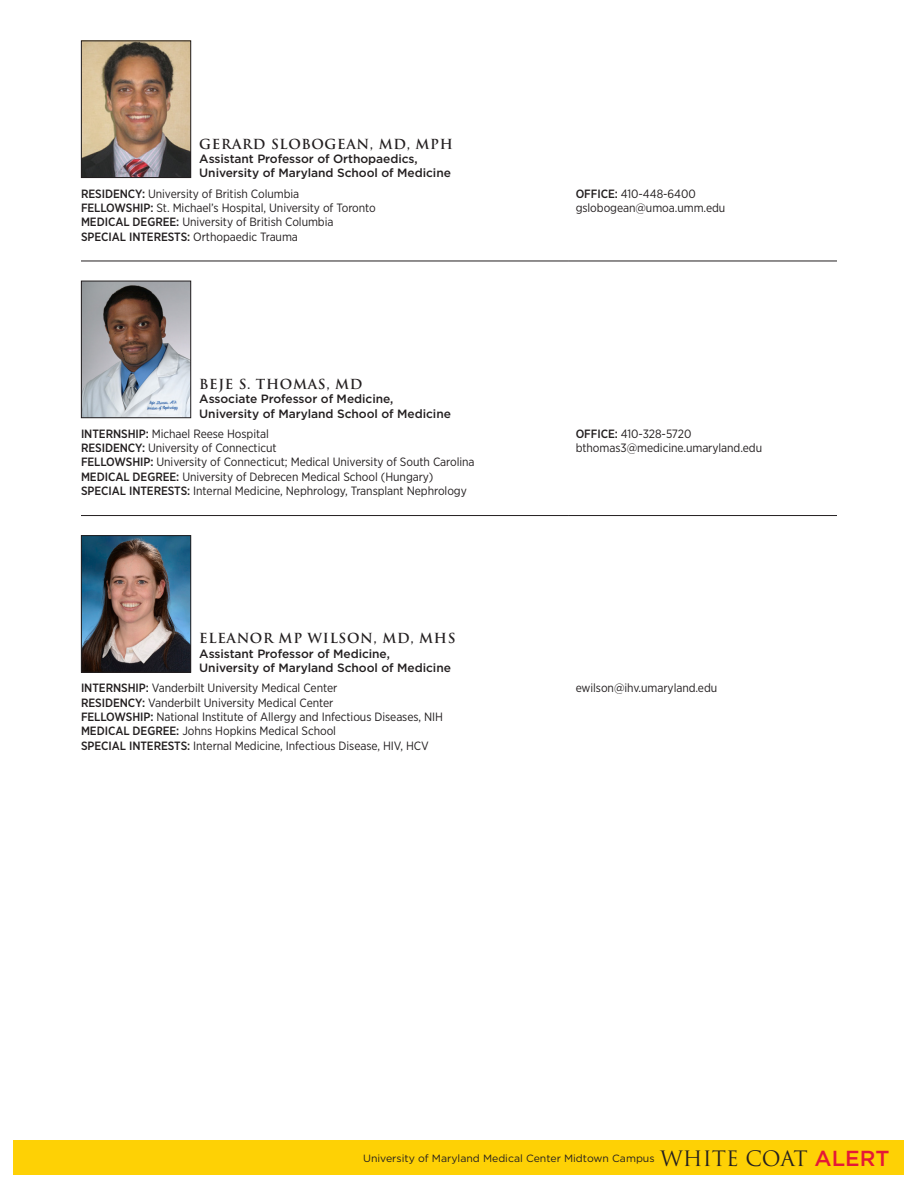
<style>
.page{position:relative;width:918px;height:1188px;background:#fff}
.page>*{position:absolute;margin:0;border:0;box-sizing:border-box;transform-origin:0 0}
.t1{font:20.7px "Trajan Pro";color:#231f20}
.t2{font:700 13.5px "Trajan Pro";letter-spacing:.05em;color:#231f20}
.t3{font:12px "Gotham Narrow";letter-spacing:-.005em;color:#231f20}
.t4{font:500 12px "Gotham";letter-spacing:-.005em;color:#231f20}
.t5{font:500 12px "Gotham Narrow";letter-spacing:-.005em;color:#231f20}
.t6{font:10.5px "Gotham";color:#231f20}
.s1{font-weight:500}
.s2{font-weight:400}
.s3{font-family:"Gotham";font-weight:500;font-size:21.75px;color:#e51836}
</style>
<div class="page">
<div style="left:14px;top:1140px;width:890px;height:34px;background:#fed105"></div>
<hr style="left:81px;top:261px;width:488px;height:1px;background:#231f20">
<hr style="left:569px;top:261px;width:268px;height:1px;background:#231f20">
<img style="left:83px;top:42px;width:106px;height:134px">
<div style="left:81px;top:40px;width:110px;height:138px;border:1px solid #231f20"></div>
<hr style="left:81px;top:515px;width:488px;height:1px;background:#231f20">
<hr style="left:569px;top:515px;width:268px;height:1px;background:#231f20">
<img style="left:83px;top:283px;width:106px;height:133px">
<div style="left:81px;top:281px;width:110px;height:137px;border:1px solid #231f20"></div>
<img style="left:83px;top:537px;width:106px;height:134px">
<div style="left:81px;top:535px;width:110px;height:138px;border:1px solid #231f20"></div>
<p class="t2" style="left:199px;top:135px;width:255px">GERARD SLOBOGEAN, MD, MPH</p>
<p class="t4" style="left:199px;top:151px;width:220px">Assistant Professor of Orthopaedics,</p>
<p class="t4" style="left:199px;top:165px;width:253px">University of Maryland School of Medicine</p>
<p class="t3" style="left:81px;top:186px;width:220px"><span class="s1">RESIDENCY:</span> University of British Columbia</p>
<p class="t3" style="left:81px;top:200px;width:296px"><span class="s1">FELLOWSHIP:</span> St. Michael’s Hospital, University of Toronto</p>
<p class="t3" style="left:81px;top:215px;width:254px"><span class="s1">MEDICAL DEGREE:</span> University of British Columbia</p>
<p class="t5" style="left:81px;top:229px;width:218px">SPECIAL INTERESTS: <span class="s2">Orthopaedic Trauma</span></p>
<p class="t2" style="left:199px;top:375px;width:165px">BEJE S. THOMAS, MD</p>
<p class="t4" style="left:199px;top:391px;width:196px">Associate Professor of Medicine,</p>
<p class="t4" style="left:199px;top:405px;width:253px">University of Maryland School of Medicine</p>
<p class="t3" style="left:81px;top:426px;width:189px"><span class="s1">INTERNSHIP:</span> Michael Reese Hospital</p>
<p class="t3" style="left:81px;top:440px;width:197px"><span class="s1">RESIDENCY:</span> University of Connecticut</p>
<p class="t3" style="left:81px;top:455px;width:395px"><span class="s1">FELLOWSHIP:</span> University of Connecticut; Medical University of South Carolina</p>
<p class="t3" style="left:81px;top:469px;width:354px"><span class="s1">MEDICAL DEGREE:</span> University of Debrecen Medical School (Hungary)</p>
<p class="t3" style="left:81px;top:484px;width:387px"><span class="s1">SPECIAL INTERESTS:</span> Internal Medicine, Nephrology, Transplant Nephrology</p>
<p class="t2" style="left:199px;top:630px;width:258px">ELEANOR MP WILSON, MD, MHS</p>
<p class="t4" style="left:199px;top:646px;width:192px">Assistant Professor of Medicine,</p>
<p class="t4" style="left:199px;top:660px;width:253px">University of Maryland School of Medicine</p>
<p class="t3" style="left:81px;top:681px;width:258px"><span class="s1">INTERNSHIP:</span> Vanderbilt University Medical Center</p>
<p class="t3" style="left:81px;top:695px;width:254px"><span class="s1">RESIDENCY:</span> Vanderbilt University Medical Center</p>
<p class="t3" style="left:81px;top:709px;width:364px"><span class="s1">FELLOWSHIP:</span> National Institute of Allergy and Infectious Diseases, NIH</p>
<p class="t3" style="left:81px;top:724px;width:257px"><span class="s1">MEDICAL DEGREE:</span> Johns Hopkins Medical School</p>
<p class="t3" style="left:81px;top:738px;width:349px"><span class="s1">SPECIAL INTERESTS:</span> Internal Medicine, Infectious Disease, HIV, HCV</p>
<p class="t3" style="left:576px;top:186px;width:122px"><span class="s1">OFFICE:</span> 410-448-6400</p>
<p class="t3" style="left:576px;top:200px;width:151px">gslobogean@umoa.umm.edu</p>
<p class="t3" style="left:576px;top:426px;width:117px"><span class="s1">OFFICE:</span> 410-328-5720</p>
<p class="t3" style="left:576px;top:440px;width:188px">bthomas3@medicine.umaryland.edu</p>
<p class="t3" style="left:576px;top:681px;width:143px">ewilson@ihv.umaryland.edu</p>
<p class="t6" style="left:363px;top:1151px;width:293px">University of Maryland Medical Center Midtown Campus</p>
<p class="t1" style="left:660px;top:1146px;width:231px">WHITE COAT <span class="s3">ALERT</span></p>
</div>
